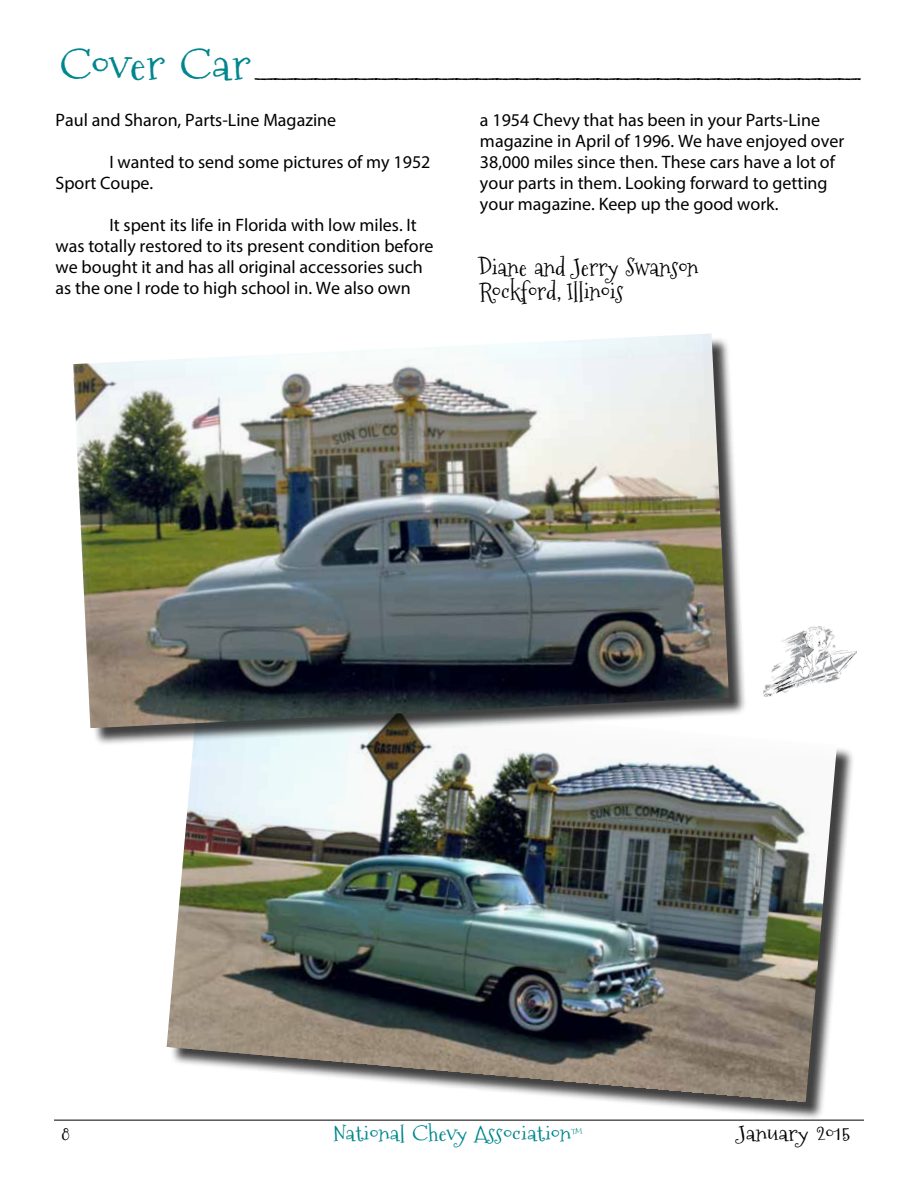
<style>
.page{position:relative;width:918px;height:1188px;background:#fff}
.page>*{position:absolute;margin:0;border:0;box-sizing:border-box;transform-origin:0 0}
.t1{font:42px "Mountainsof Christmas";color:#000;scale:1.3 1}
.t2{font:24px/24px "Mountainsof Christmas";color:#000}
.t3{font:21px "Mountainsof Christmas";color:#00868e;scale:1.15 1}
.t4{font:21px "Mountainsof Christmas";color:#000;scale:1.15 1}
.t5{font:21px "Mountainsof Christmas";color:#000}
.t6{font:18px/21px "Myriad Pro";color:#000}
.t7{font:7.2px "Mountainsof Christmas";color:#00868e;scale:1.15 1}
.s1{color:#00868e}
</style>
<div class="page">
<hr style="left:54px;top:1120px;width:810px;height:1px;background:#000">
<div style="left:169px;top:692px;width:686px;height:429px;background:#000;opacity:.75"></div>
<img style="left:167px;top:690px;width:670px;height:413px">
<div style="left:76px;top:336px;width:671px;height:411px;background:#000;opacity:.75"></div>
<img style="left:73px;top:333px;width:656px;height:395px">
<img style="left:764px;top:626px;width:92px;height:71px">
<h1 class="t1" style="left:61px;top:36px;width:616px"><span class="s1">Cover Car</span>______________________________</h1>
<p class="t6" style="left:56px;top:109px;width:282px">Paul and Sharon, Parts-Line Magazine</p>
<p class="t6" style="left:56px;top:151px;width:377px;text-indent:54px">I wanted to send some pictures of my 1952<br>Sport Coupe.</p>
<p class="t6" style="left:56px;top:214px;width:380px;text-indent:54px">It spent its life in Florida with low miles. It was totally restored to its present condition before we bought it and has all original accessories such as the one I rode to high school in. We also own</p>
<p class="t6" style="left:480px;top:109px;width:366px">a 1954 Chevy that has been in your Parts-Line magazine in April of 1996. We have enjoyed over 38,000 miles since then. These cars have a lot of your parts in them. Looking forward to getting your magazine. Keep up the good work.</p>
<h2 class="t2" style="left:480px;top:255px;width:221px">Diane and Jerry Swanson<br>Rockford, Illinois</h2>
<p class="t5" style="left:62px;top:1119px;width:9px">8</p>
<p class="t3" style="left:334px;top:1119px;width:209px">National Chevy Association</p>
<p class="t7" style="left:572px;top:1126px;width:11px">TM</p>
<p class="t4" style="left:738px;top:1119px;width:99px">January 2015</p>
</div>
